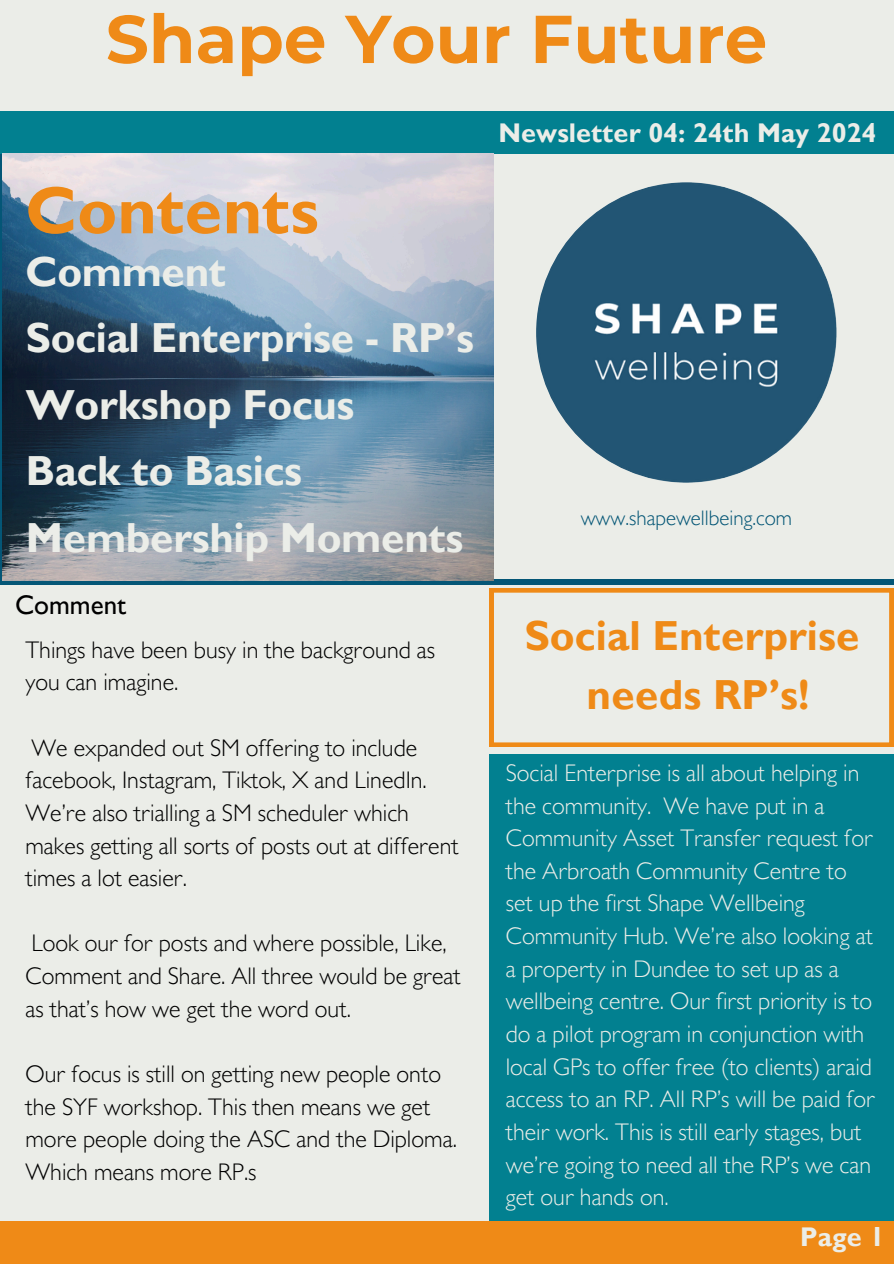
<style>
.page{position:relative;width:894px;height:1264px;background:#fff}
.page>*{position:absolute;margin:0;border:0;box-sizing:border-box;transform-origin:0 0}
.t1{font:700 67.5px "Montserrat";color:#ef8a17}
.t2{font:700 67.5px "Gill Sans MT Std";color:#ef8a17}
.t3{font:700 42px/66.3px "Gill Sans MT Std";letter-spacing:-.01em;color:#ebede8}
.t4{font:700 42px/58.5px "Gill Sans MT Std";color:#ef8a17;text-align:center}
.t5{font:700 27px "Gill Sans MT Std";color:#ebede8}
.t6{font:500 27px "Gill Sans MT Std";color:#000}
.t7{font:300 24px/32.7px "Gill Sans MT Std";color:#000}
.t8{font:300 24px/32.7px "Gill Sans MT Std";color:#ebede8}
.t9{font:300 21px "Gill Sans MT Std";color:#045676}
</style>
<div class="page">
<div style="left:0;top:0;width:893px;height:1263px;background:#ebede8"></div>
<div style="left:0;top:111px;width:893px;height:43px;background:#028090"></div>
<img style="left:536px;top:182px;width:300px;height:301px;border-radius:50%">
<div style="left:489px;top:754px;width:404px;height:467px;background:#028090"></div>
<div style="left:0;top:1221px;width:893px;height:42px;background:#ef8a17"></div>
<svg style="left:489px;top:588px;width:404px;height:158px"></svg>
<div style="left:0;top:579px;width:893px;height:5px;background:#045676"></div>
<img style="left:3px;top:154px;width:490px;height:427px">
<h2 class="t1" style="left:106px;top:-2px;width:662px">Shape Your Future</h2>
<p class="t2" style="left:26px;top:187px;width:294px">Contents</p>
<h1 class="t3" style="left:26px;top:245px;width:449px">Comment<br>Social Enterprise - RP’s<br>Workshop Focus<br>Back to Basics<br>Membership Moments</h1>
<h4 class="t6" style="left:15px;top:596px;width:113px">Comment</h4>
<h4 class="t7" style="left:25px;top:637px;width:411px">Things have been busy in the background as you can imagine.</h4>
<h4 class="t7" style="left:25px;top:735px;width:434px">We expanded out SM offering to include facebook, Instagram, Tiktok, X and LinedIn.<br>We’re also trialling a SM scheduler which makes getting all sorts of posts out at different times a lot easier.</h4>
<h4 class="t7" style="left:25px;top:930px;width:437px">Look our for posts and where possible, Like,<br>Comment and Share. All three would be great as that’s how we get the word out.</h4>
<h4 class="t7" style="left:25px;top:1061px;width:433px">Our focus is still on getting new people onto the SYF workshop. This then means we get more people doing the ASC and the Diploma.<br>Which means more RP.s</h4>
<h2 class="t5" style="left:498px;top:123px;width:379px">Newsletter 04: 24th May 2024</h2>
<p class="t9" style="left:580px;top:511px;width:213px">www.shapewellbeing.com</p>
<h3 class="t4" style="left:524px;top:613px;width:336px">Social Enterprise needs RP’s!</h3>
<p class="t8" style="left:505px;top:760px;width:371px">Social Enterprise is all about helping in the community. We have put in a Community Asset Transfer request for the Arbroath Community Centre to set up the first Shape Wellbeing Community Hub. We’re also looking at a property in Dundee to set up as a wellbeing centre. Our first priority is to do a pilot program in conjunction with local GPs to offer free (to clients) araid access to an RP. All RP’s will be paid for their work. This is still early stages, but we’re going to need all the RP’s we can get our hands on.</p>
<h3 class="t5" style="left:800px;top:1226px;width:86px">Page 1</h3>
</div>
